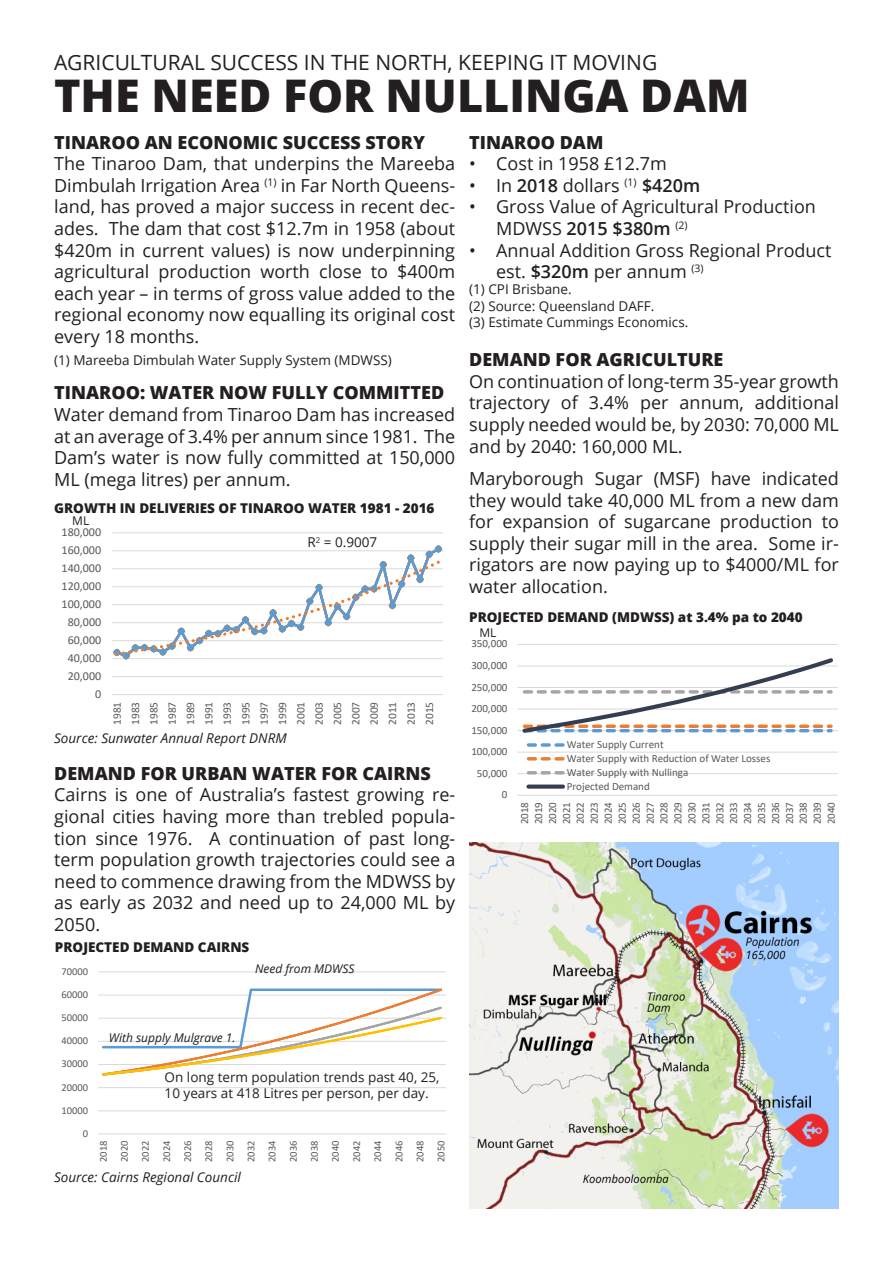
<style>
.page{position:relative;width:893px;height:1263px;background:#fff}
.page>*{position:absolute;margin:0;border:0;box-sizing:border-box;transform-origin:0 0}
.t1{font:800 45px "Open Sans";color:#231f20}
.t2{font:21px "Open Sans";color:#231f20}
.t3{font:18px/21.6px "Open Sans";color:#231f20;text-align:justify}
.t4{font:800 18px "Open Sans";color:#231f20}
.t5{font:13.5px/16.2px "Open Sans";color:#231f20}
.t6{font:800 13.5px "Open Sans";color:#231f20}
.t7{font:italic 13.5px "Open Sans";color:#231f20}
.t8{font:12px "Calibri";letter-spacing:-.005em;color:#595959}
.t9{font:italic 12px "Open Sans";color:#231f20}
.t10{font:12px "Open Sans";color:#231f20}
.t11{font:11.4px/18.3px "Calibri";color:#595959;text-align:justify}
.t12{font:10.95px/14px "Calibri";color:#595959;text-align:justify}
.t13{font:10.5px/21.1px "Calibri";color:#595959;text-align:justify}
.s1{font-weight:600}
</style>
<div class="page">
<hr style="left:98px;top:1110px;width:348px;height:1px;background:#d9d9d9">
<hr style="left:98px;top:1087px;width:348px;height:1px;background:#d9d9d9">
<hr style="left:98px;top:1064px;width:348px;height:1px;background:#d9d9d9">
<hr style="left:98px;top:1041px;width:348px;height:1px;background:#d9d9d9">
<hr style="left:98px;top:1018px;width:348px;height:1px;background:#d9d9d9">
<hr style="left:98px;top:995px;width:348px;height:1px;background:#d9d9d9">
<hr style="left:98px;top:971px;width:348px;height:1px;background:#d9d9d9">
<hr style="left:98px;top:1133px;width:348px;height:1px;background:#d9d9d9">
<svg style="left:101px;top:988px;width:342px;height:87px"></svg>
<hr style="left:112px;top:676px;width:331px;height:1px;background:#d9d9d9">
<hr style="left:112px;top:532px;width:331px;height:1px;background:#d9d9d9">
<hr style="left:112px;top:694px;width:331px;height:1px;background:#d9d9d9">
<svg style="left:112px;top:545px;width:331px;height:115px"></svg>
<hr style="left:517px;top:773px;width:321px;height:1px;background:#d9d9d9">
<hr style="left:517px;top:752px;width:321px;height:1px;background:#d9d9d9">
<hr style="left:517px;top:730px;width:321px;height:1px;background:#d9d9d9">
<hr style="left:517px;top:708px;width:321px;height:1px;background:#d9d9d9">
<hr style="left:517px;top:687px;width:321px;height:1px;background:#d9d9d9">
<hr style="left:517px;top:665px;width:321px;height:1px;background:#d9d9d9">
<hr style="left:517px;top:644px;width:321px;height:1px;background:#d9d9d9">
<hr style="left:517px;top:795px;width:321px;height:1px;background:#d9d9d9">
<svg style="left:520px;top:658px;width:316px;height:75px"></svg>
<svg style="left:528px;top:743px;width:35px;height:4px"></svg>
<svg style="left:528px;top:757px;width:35px;height:3px"></svg>
<svg style="left:528px;top:771px;width:35px;height:3px"></svg>
<div style="left:528px;top:784px;width:35px;height:5px;background:#333f50"></div>
<img style="left:469px;top:842px;width:369px;height:367px">
<p class="t2" style="left:54px;top:48px;width:605px">AGRICULTURAL SUCCESS IN THE NORTH, KEEPING IT MOVING</p>
<p class="t1" style="left:54px;top:61px;width:697px">THE NEED FOR NULLINGA DAM</p>
<p class="t4" style="left:54px;top:128px;width:372px">TINAROO AN ECONOMIC SUCCESS STORY</p>
<p class="t3" style="left:54px;top:152px;width:403px">The Tinaroo Dam, that underpins the Mareeba Dimbulah Irrigation Area <sup>(1)</sup> in Far North Queens&shy;land, has proved a major success in recent dec&shy;ades. The dam that cost $12.7m in 1958 (about $420m in current values) is now underpinning agricultural production worth close to $400m each year – in terms of gross value added to the regional economy now equalling its original cost every 18 months.</p>
<p class="t5" style="left:54px;top:351px;width:339px">(1) Mareeba Dimbulah Water Supply System (MDWSS)</p>
<p class="t4" style="left:54px;top:379px;width:392px">TINAROO: WATER NOW FULLY COMMITTED</p>
<p class="t3" style="left:54px;top:403px;width:402px">Water demand from Tinaroo Dam has increased at an average of 3.4% per annum since 1981. The Dam’s water is now fully committed at 150,000<br>ML (mega litres) per annum.</p>
<p class="t6" style="left:54px;top:498px;width:382px">GROWTH IN DELIVERIES OF TINAROO WATER 1981 - 2016</p>
<p class="t10" style="left:72px;top:513px;width:19px">ML</p>
<p class="t8" style="left:62px;top:524px;width:41px">180,000</p>
<p class="t8" style="left:62px;top:542px;width:41px">160,000</p>
<p class="t8" style="left:62px;top:560px;width:41px">140,000</p>
<p class="t8" style="left:62px;top:578px;width:41px">120,000</p>
<p class="t8" style="left:62px;top:596px;width:41px">100,000</p>
<p class="t8" style="left:68px;top:614px;width:35px">80,000</p>
<p class="t8" style="left:68px;top:632px;width:35px">60,000</p>
<p class="t8" style="left:68px;top:650px;width:35px">40,000</p>
<p class="t8" style="left:68px;top:668px;width:35px">20,000</p>
<p class="t8" style="left:95px;top:686px;width:8px">0</p>
<p class="t5" style="left:308px;top:534px;width:71px">R<sup>2</sup> = 0.9007</p>
<p class="t11" style="left:108px;top:725px;width:25px;rotate:-90deg">1981<br>1983<br>1985<br>1987<br>1989<br>1991<br>1993<br>1995<br>1997<br>1999<br>2001<br>2003<br>2005<br>2007<br>2009<br>2011<br>2013<br>2015</p>
<p class="t7" style="left:54px;top:728px;width:234px">Source: Sunwater Annual Report DNRM</p>
<p class="t4" style="left:54px;top:759px;width:378px">DEMAND FOR URBAN WATER FOR CAIRNS</p>
<p class="t3" style="left:54px;top:784px;width:403px">Cairns is one of Australia’s fastest growing re&shy;gional cities having more than trebled popula&shy;tion since 1976. A continuation of past long&shy;term population growth trajectories could see a need to commence drawing from the MDWSS by as early as 2032 and need up to 24,000 ML by 2050.</p>
<p class="t6" style="left:55px;top:937px;width:196px">PROJECTED DEMAND CAIRNS</p>
<p class="t13" style="left:62px;top:960px;width:28px">70000</p>
<p class="t13" style="left:62px;top:984px;width:28px">60000</p>
<p class="t13" style="left:62px;top:1007px;width:28px">50000</p>
<p class="t13" style="left:62px;top:1030px;width:28px">40000</p>
<p class="t13" style="left:62px;top:1053px;width:28px">30000</p>
<p class="t13" style="left:62px;top:1076px;width:28px">20000</p>
<p class="t13" style="left:62px;top:1099px;width:28px">10000</p>
<p class="t13" style="left:83px;top:1122px;width:7px">0</p>
<p class="t9" style="left:255px;top:961px;width:101px">Need from MDWSS</p>
<p class="t9" style="left:109px;top:1030px;width:128px">With supply Mulgrave 1.</p>
<p class="t5" style="left:165px;top:1069px;width:276px">On long term population trends past 40, 25,<br>10 years at 418 Litres per person, per day.</p>
<p class="t13" style="left:92px;top:1162px;width:23px;rotate:-90deg">2018<br>2020<br>2022<br>2024<br>2026<br>2028<br>2030<br>2032<br>2034<br>2036<br>2038<br>2040<br>2042<br>2044<br>2046<br>2048<br>2050</p>
<p class="t7" style="left:54px;top:1167px;width:188px">Source: Cairns Regional Council</p>
<p class="t4" style="left:469px;top:128px;width:136px">TINAROO DAM</p>
<p class="t3" style="left:469px;top:152px;width:199px">• Cost in 1958 £12.7m</p>
<p class="t3" style="left:469px;top:174px;width:233px">• In <span class="s1">2018</span> dollars <sup>(1)</sup> <span class="s1">$420m</span></p>
<p class="t3" style="left:496px;top:196px;width:321px;text-indent:-27px">• Gross Value of Agricultural Production<br>MDWSS <span class="s1">2015 $380m</span> <sup>(2)</sup></p>
<p class="t3" style="left:496px;top:239px;width:337px;text-indent:-27px">• Annual Addition Gross Regional Product est. <span class="s1">$320m</span> per annum <sup>(3)</sup></p>
<p class="t5" style="left:469px;top:281px;width:104px">(1) CPI Brisbane.</p>
<p class="t5" style="left:469px;top:297px;width:187px">(2) Source: Queensland DAFF.</p>
<p class="t5" style="left:469px;top:313px;width:221px">(3) Estimate Cummings Economics.</p>
<p class="t4" style="left:469px;top:346px;width:256px">DEMAND FOR AGRICULTURE</p>
<p class="t3" style="left:469px;top:370px;width:371px">On continuation of long-term 35-year growth trajectory of 3.4% per annum, additional supply needed would be, by 2030: 70,000 ML and by 2040: 160,000 ML.</p>
<p class="t3" style="left:469px;top:467px;width:371px">Maryborough Sugar (MSF) have indicated they would take 40,000 ML from a new dam for expansion of sugarcane production to supply their sugar mill in the area. Some ir&shy;rigators are now paying up to $4000/ML for water allocation.</p>
<p class="t6" style="left:469px;top:607px;width:335px">PROJECTED DEMAND (MDWSS) at 3.4% pa to 2040</p>
<p class="t10" style="left:479px;top:624px;width:19px">ML</p>
<p class="t12" style="left:471px;top:636px;width:38px">350,000</p>
<p class="t12" style="left:471px;top:658px;width:38px">300,000</p>
<p class="t12" style="left:471px;top:680px;width:38px">250,000</p>
<p class="t12" style="left:471px;top:701px;width:38px">200,000</p>
<p class="t12" style="left:471px;top:723px;width:38px">150,000</p>
<p class="t12" style="left:471px;top:744px;width:38px">100,000</p>
<p class="t12" style="left:477px;top:766px;width:32px">50,000</p>
<p class="t12" style="left:502px;top:787px;width:7px">0</p>
<p class="t12" style="left:567px;top:737px;width:205px;text-align:left">Water Supply Current<br>Water Supply with Reduction of Water Losses<br>Water Supply with Nullinga<br>Projected Demand</p>
<p class="t12" style="left:517px;top:824px;width:24px;rotate:-90deg">2018<br>2019<br>2020<br>2021<br>2022<br>2023<br>2024<br>2025<br>2026<br>2027<br>2028<br>2029<br>2030<br>2031<br>2032<br>2033<br>2034<br>2035<br>2036<br>2037<br>2038<br>2039<br>2040</p>
</div>
